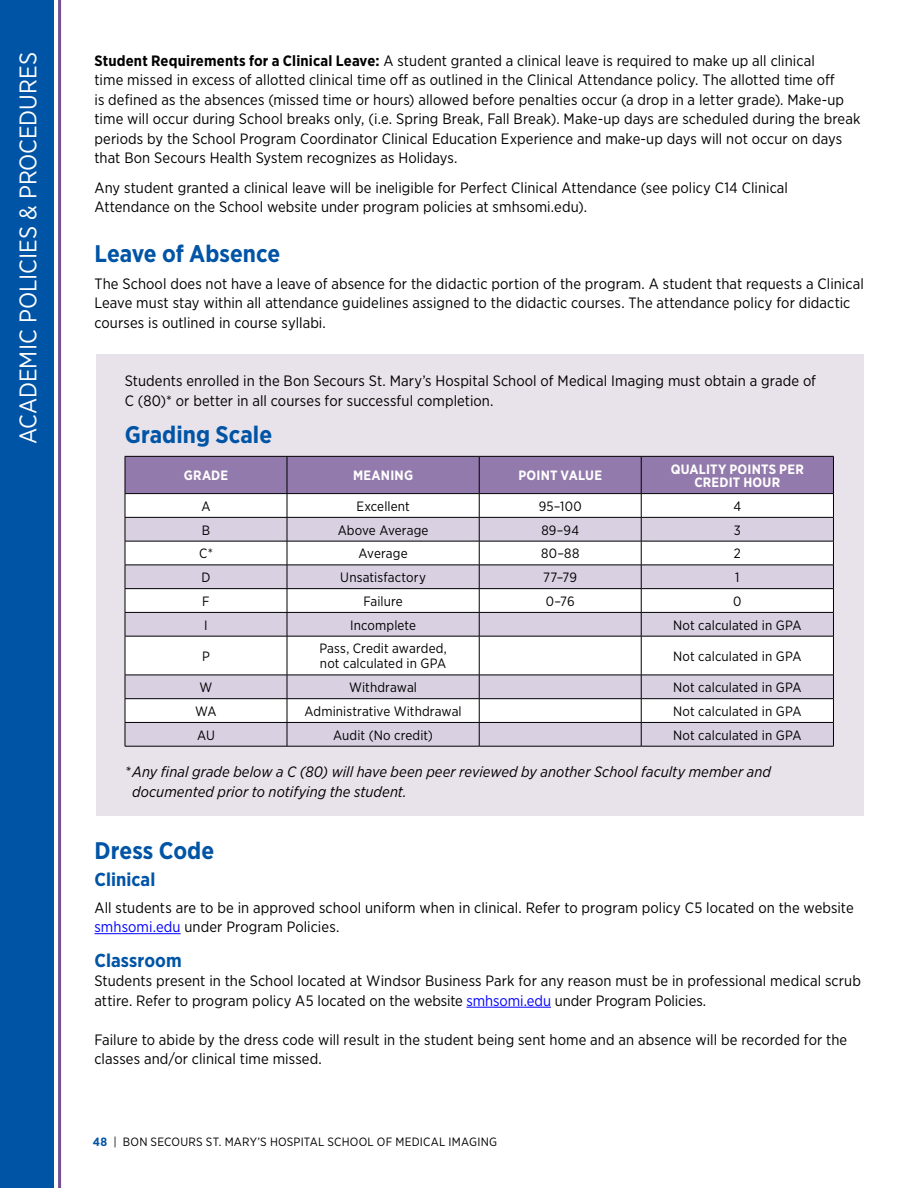
<style>
.page{position:relative;width:918px;height:1188px;background:#fff}
.page>*{position:absolute;margin:0;border:0;box-sizing:border-box;transform-origin:0 0}
.t1{font:700 24px "Gotham Narrow";color:#0054a6}
.t2{font:24px "Gotham Narrow";color:#fff}
.t3{font:700 18.75px "Gotham Narrow";color:#0054a6}
.t4{font:15px/19.5px "Gotham Narrow";letter-spacing:.005em;color:#000}
.t5{font:italic 15px/19.5px "Gotham Narrow";letter-spacing:.005em;color:#000}
.t6{font:13.5px/15px "Gotham Narrow";letter-spacing:.01em;color:#000}
.t7{font:700 13.5px/13.5px "Gotham Narrow";letter-spacing:.015em;color:#fff;text-align:center}
.t8{font:12px "Gotham Narrow";letter-spacing:.02em;color:#000}
.s1{font-weight:700}
.s2{color:#00f}
.s3{font-weight:700;color:#0054a6}
</style>
<div class="page">
<div style="left:0;top:0;width:54px;height:1188px;background:#0054a6"></div>
<hr style="left:58px;top:0;width:3px;height:1188px;background:#735193">
<div style="left:96px;top:354px;width:768px;height:462px;background:#e8e3ea"></div>
<svg style="left:126px;top:637px;width:707px;height:109px;background:#ebe7ef"></svg>
<svg style="left:125px;top:456px;width:709px;height:180px;background:#cfc6d7"></svg>
<hr style="left:125px;top:636px;width:162px;height:1px;background:#000">
<hr style="left:125px;top:636px;width:1px;height:39px;background:#000">
<hr style="left:287px;top:636px;width:192px;height:1px;background:#000">
<hr style="left:287px;top:636px;width:1px;height:39px;background:#000">
<hr style="left:479px;top:636px;width:162px;height:1px;background:#000">
<hr style="left:479px;top:636px;width:1px;height:39px;background:#000">
<hr style="left:641px;top:636px;width:193px;height:1px;background:#000">
<hr style="left:641px;top:636px;width:1px;height:39px;background:#000">
<hr style="left:833px;top:636px;width:1px;height:39px;background:#000">
<hr style="left:125px;top:675px;width:162px;height:1px;background:#000">
<hr style="left:287px;top:675px;width:192px;height:1px;background:#000">
<hr style="left:479px;top:675px;width:162px;height:1px;background:#000">
<hr style="left:641px;top:675px;width:193px;height:1px;background:#000">
<hr style="left:125px;top:698px;width:162px;height:1px;background:#000">
<hr style="left:287px;top:698px;width:192px;height:1px;background:#000">
<hr style="left:479px;top:698px;width:162px;height:1px;background:#000">
<hr style="left:641px;top:698px;width:193px;height:1px;background:#000">
<hr style="left:125px;top:722px;width:162px;height:1px;background:#000">
<svg style="left:125px;top:675px;width:1px;height:71px"></svg>
<hr style="left:287px;top:722px;width:192px;height:1px;background:#000">
<svg style="left:287px;top:675px;width:1px;height:71px"></svg>
<hr style="left:479px;top:722px;width:162px;height:1px;background:#000">
<svg style="left:479px;top:675px;width:1px;height:71px"></svg>
<hr style="left:641px;top:722px;width:193px;height:1px;background:#000">
<svg style="left:641px;top:675px;width:1px;height:71px"></svg>
<svg style="left:833px;top:675px;width:1px;height:71px"></svg>
<hr style="left:125px;top:746px;width:162px;height:1px;background:#000">
<hr style="left:287px;top:746px;width:192px;height:1px;background:#000">
<hr style="left:479px;top:746px;width:162px;height:1px;background:#000">
<hr style="left:641px;top:746px;width:193px;height:1px;background:#000">
<hr style="left:94px;top:933px;width:87px;height:1px;background:#00f">
<hr style="left:467px;top:1007px;width:84px;height:1px;background:#00f">
<h1 class="t2" style="left:13px;top:444px;width:394px;rotate:-90deg">ACADEMIC POLICIES &amp; PROCEDURES</h1>
<p class="t4" style="left:94px;top:51px;width:767px"><span class="s1">Student Requirements for a Clinical Leave:</span> A student granted a clinical leave is required to make up all clinical<br>time missed in excess of allotted clinical time off as outlined in the Clinical Attendance policy. The allotted time off<br>is defined as the absences (missed time or hours) allowed before penalties occur (a drop in a letter grade). Make-up time will occur during School breaks only, (i.e. Spring Break, Fall Break). Make-up days are scheduled during the break periods by the School Program Coordinator Clinical Education Experience and make-up days will not occur on days that Bon Secours Health System recognizes as Holidays.</p>
<p class="t4" style="left:94px;top:177px;width:695px">Any student granted a clinical leave will be ineligible for Perfect Clinical Attendance (see policy C14 Clinical<br>Attendance on the School website under program policies at smhsomi.edu).</p>
<h1 class="t1" style="left:94px;top:239px;width:187px">Leave of Absence</h1>
<p class="t4" style="left:94px;top:273px;width:771px">The School does not have a leave of absence for the didactic portion of the program. A student that requests a Clinical<br>Leave must stay within all attendance guidelines assigned to the didactic courses. The attendance policy for didactic courses is outlined in course syllabi.</p>
<p class="t4" style="left:125px;top:371px;width:693px">Students enrolled in the Bon Secours St. Mary’s Hospital School of Medical Imaging must obtain a grade of<br>C (80)* or better in all courses for successful completion.</p>
<h1 class="t1" style="left:125px;top:420px;width:149px">Grading Scale</h1>
<p class="t7" style="left:184px;top:469px;width:46px">GRADE</p>
<p class="t7" style="left:353px;top:469px;width:62px">MEANING</p>
<p class="t7" style="left:518px;top:469px;width:85px">POINT VALUE</p>
<p class="t7" style="left:671px;top:462px;width:134px">QUALITY POINTS PER<br>CREDIT HOUR</p>
<p class="t6" style="left:201px;top:498px;width:11px">A</p>
<p class="t6" style="left:356px;top:498px;width:55px">Excellent</p>
<p class="t6" style="left:539px;top:498px;width:44px">95–100</p>
<p class="t6" style="left:733px;top:498px;width:9px">4</p>
<p class="t6" style="left:202px;top:522px;width:10px">B</p>
<p class="t6" style="left:338px;top:522px;width:92px">Above Average</p>
<p class="t6" style="left:541px;top:522px;width:39px">89–94</p>
<p class="t6" style="left:734px;top:522px;width:9px">3</p>
<p class="t6" style="left:199px;top:546px;width:15px">C*</p>
<p class="t6" style="left:359px;top:546px;width:51px">Average</p>
<p class="t6" style="left:541px;top:546px;width:40px">80–88</p>
<p class="t6" style="left:734px;top:546px;width:9px">2</p>
<p class="t6" style="left:201px;top:570px;width:11px">D</p>
<p class="t6" style="left:340px;top:570px;width:87px">Unsatisfactory</p>
<p class="t6" style="left:543px;top:570px;width:35px">77–79</p>
<p class="t6" style="left:735px;top:570px;width:6px">1</p>
<p class="t6" style="left:202px;top:593px;width:9px">F</p>
<p class="t6" style="left:363px;top:593px;width:41px">Failure</p>
<p class="t6" style="left:546px;top:593px;width:30px">0–76</p>
<p class="t6" style="left:733px;top:593px;width:10px">0</p>
<p class="t6" style="left:204px;top:617px;width:5px">I</p>
<p class="t6" style="left:350px;top:617px;width:67px">Incomplete</p>
<p class="t6" style="left:673px;top:617px;width:130px">Not calculated in GPA</p>
<p class="t6" style="left:202px;top:648px;width:9px">P</p>
<p class="t6" style="left:319px;top:641px;width:129px">Pass, Credit awarded, not calculated in GPA</p>
<p class="t6" style="left:673px;top:648px;width:130px">Not calculated in GPA</p>
<p class="t6" style="left:200px;top:680px;width:14px">W</p>
<p class="t6" style="left:349px;top:680px;width:69px">Withdrawal</p>
<p class="t6" style="left:673px;top:680px;width:130px">Not calculated in GPA</p>
<p class="t6" style="left:195px;top:703px;width:23px">WA</p>
<p class="t6" style="left:304px;top:703px;width:159px">Administrative Withdrawal</p>
<p class="t6" style="left:673px;top:703px;width:130px">Not calculated in GPA</p>
<p class="t6" style="left:197px;top:727px;width:19px">AU</p>
<p class="t6" style="left:333px;top:727px;width:101px">Audit (No credit)</p>
<p class="t6" style="left:673px;top:727px;width:130px">Not calculated in GPA</p>
<p class="t5" style="left:132px;top:762px;width:640px;text-indent:-8px">*Any final grade below a C (80) will have been peer reviewed by another School faculty member and documented prior to notifying the student.</p>
<h1 class="t1" style="left:94px;top:836px;width:121px">Dress Code</h1>
<p class="t3" style="left:94px;top:868px;width:62px">Clinical</p>
<p class="t4" style="left:94px;top:897px;width:761px">All students are to be in approved school uniform when in clinical. Refer to program policy C5 located on the website <span class="s2">smhsomi.edu</span> under Program Policies.</p>
<p class="t3" style="left:94px;top:948px;width:89px">Classroom</p>
<p class="t4" style="left:94px;top:971px;width:768px">Students present in the School located at Windsor Business Park for any reason must be in professional medical scrub attire. Refer to program policy A5 located on the website <span class="s2">smhsomi.edu</span> under Program Policies.</p>
<p class="t4" style="left:94px;top:1029px;width:754px">Failure to abide by the dress code will result in the student being sent home and an absence will be recorded for the classes and/or clinical time missed.</p>
<p class="t8" style="left:93px;top:1134px;width:406px"><span class="s3">48</span> | BON SECOURS ST. MARY’S HOSPITAL SCHOOL OF MEDICAL IMAGING</p>
</div>
